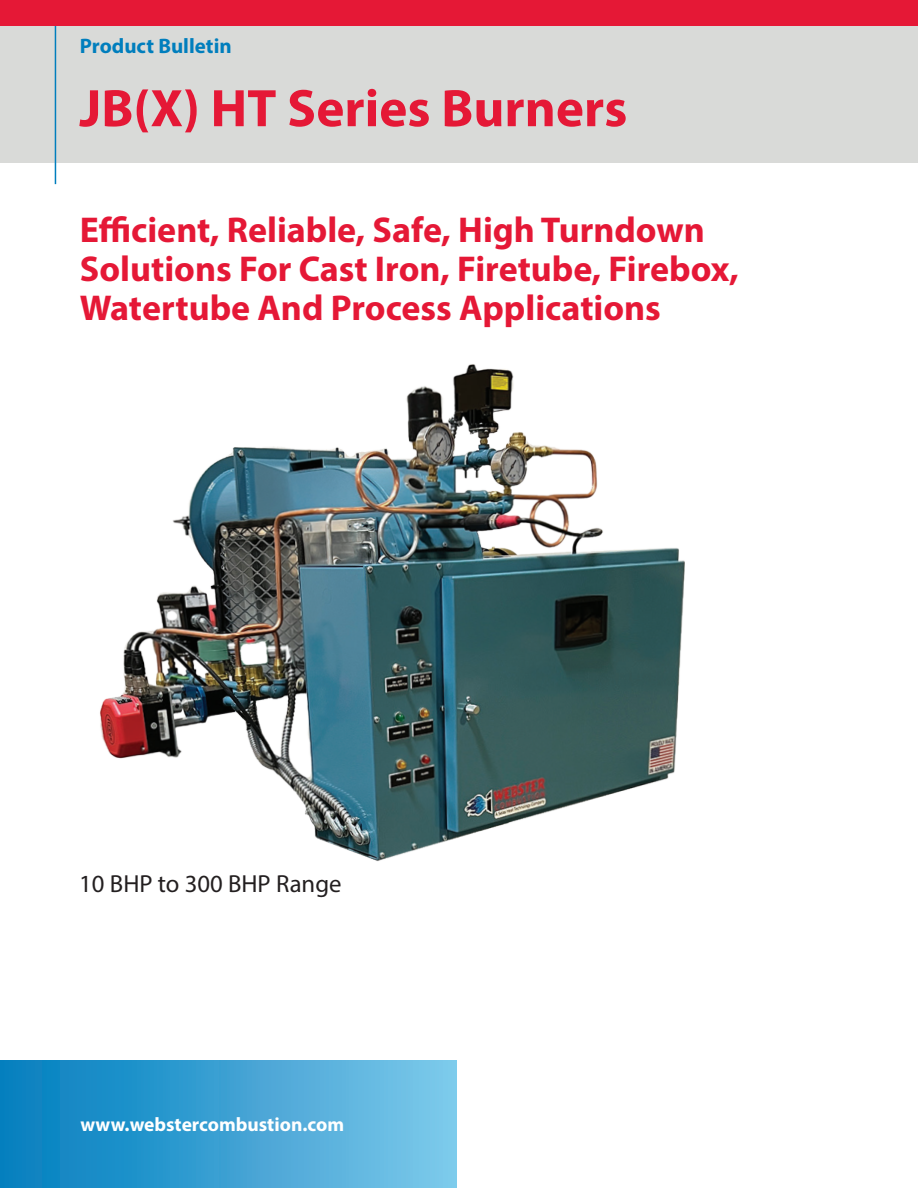
<style>
.page{position:relative;width:918px;height:1188px;background:#fff}
.page>*{position:absolute;margin:0;border:0;box-sizing:border-box;transform-origin:0 0}
.t1{font:700 53.25px "Myriad Pro";color:#e51836}
.t2{font:700 36px "Myriad Pro";color:#e51836}
.t3{font:24.75px "Myriad Pro";color:#231f20}
.t4{font:700 21px "Myriad Pro";color:#007ebd}
.t5{font:700 19.5px "Myriad Pro";color:#fff}
</style>
<div class="page">
<div style="left:0;top:1060px;width:457px;height:128px;background:linear-gradient(to right,#007dbe,#7ec9eb)"></div>
<div style="left:0;top:16px;width:918px;height:147px;background:#d9dad8"></div>
<hr style="left:55px;top:0;width:1px;height:184px;background:#007ebd">
<img style="left:100px;top:364px;width:585px;height:497px">
<div style="left:0;top:0;width:918px;height:26px;background:#e51836"></div>
<p class="t4" style="left:80px;top:32px;width:153px">Product Bulletin</p>
<p class="t1" style="left:79px;top:74px;width:549px">JB(X) HT Series Burners</p>
<p class="t2" style="left:80px;top:206px;width:626px">Efficient, Reliable, Safe, High Turndown</p>
<p class="t2" style="left:80px;top:245px;width:660px">Solutions For Cast Iron, Firetube, Firebox,</p>
<p class="t2" style="left:80px;top:284px;width:583px">Watertube And Process Applications</p>
<p class="t3" style="left:79px;top:869px;width:264px">10 BHP to 300 BHP Range</p>
<p class="t5" style="left:80px;top:1111px;width:265px">www.webstercombustion.com</p>
</div>
